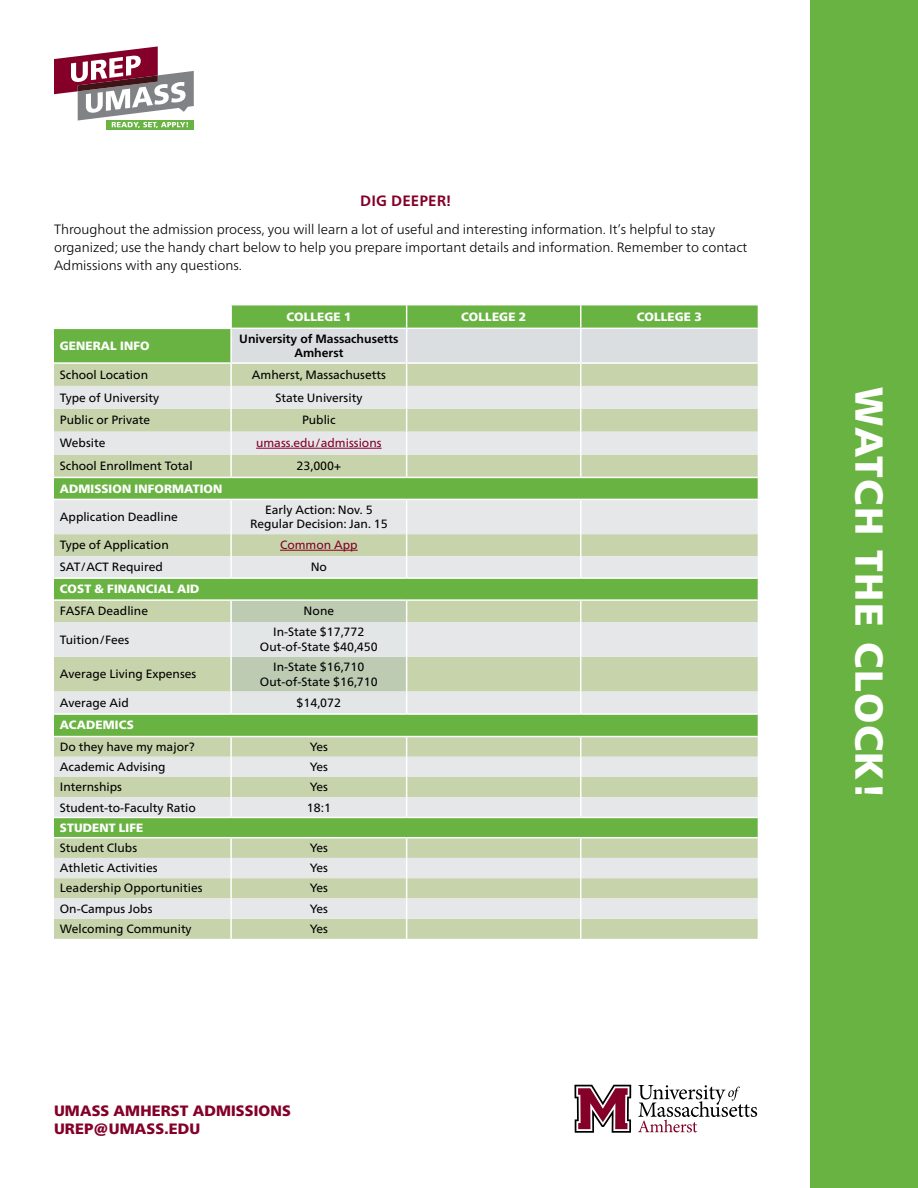
<style>
.page{position:relative;width:918px;height:1188px;background:#fff}
.page>*{position:absolute;margin:0;border:0;box-sizing:border-box;transform-origin:0 0}
.t1{font:900 39px "Frutiger LT Std";letter-spacing:.04em;color:#fff}
.t2{font:900 15px/18px "Frutiger Neue LT Pro";letter-spacing:.01em;color:#840029}
.t3{font:700 15px "Frutiger Neue LT Pro";letter-spacing:.01em;color:#840029}
.t4{font:300 13.5px/18px "Frutiger Neue LT Pro";color:#000}
.t5{font:12px/14.7px "Frutiger Neue LT Pro";color:#000;text-align:center}
.t6{font:900 12px "Frutiger Neue LT Pro";letter-spacing:.01em;color:#fff}
.t7{font:700 12px/14.7px "Frutiger Neue LT Pro";color:#000;text-align:center}
.t8{font:12px "Frutiger Neue LT Pro";color:#840029}
</style>
<div class="page">
<div style="left:54px;top:364px;width:704px;height:575px;background:#c7d4ab"></div>
<svg style="left:54px;top:386px;width:704px;height:533px;background:#c3d6b3"></svg>
<hr style="left:230px;top:364px;width:2px;height:22px;background:#fff">
<hr style="left:230px;top:386px;width:2px;height:23px;background:#fff">
<hr style="left:230px;top:409px;width:2px;height:23px;background:#fff">
<hr style="left:230px;top:432px;width:2px;height:23px;background:#fff">
<hr style="left:230px;top:455px;width:2px;height:22px;background:#fff">
<hr style="left:230px;top:500px;width:2px;height:34px;background:#fff">
<hr style="left:230px;top:534px;width:2px;height:22px;background:#fff">
<hr style="left:230px;top:556px;width:2px;height:21px;background:#fff">
<svg style="left:231px;top:305px;width:527px;height:172px;background:#c7d7b9"></svg>
<hr style="left:406px;top:500px;width:1px;height:34px;background:#fff">
<hr style="left:580px;top:500px;width:1px;height:34px;background:#fff">
<svg style="left:406px;top:534px;width:1px;height:43px"></svg>
<svg style="left:580px;top:534px;width:1px;height:43px"></svg>
<hr style="left:230px;top:601px;width:2px;height:21px;background:#fff">
<svg style="left:580px;top:601px;width:1px;height:21px"></svg>
<hr style="left:230px;top:622px;width:2px;height:35px;background:#fff">
<hr style="left:580px;top:622px;width:1px;height:35px;background:#fff">
<hr style="left:230px;top:657px;width:2px;height:35px;background:#fff">
<hr style="left:580px;top:657px;width:1px;height:35px;background:#fff">
<hr style="left:230px;top:692px;width:2px;height:21px;background:#fff">
<svg style="left:231px;top:601px;width:176px;height:112px;background:#d1d9ce"></svg>
<svg style="left:580px;top:692px;width:1px;height:21px"></svg>
<hr style="left:230px;top:737px;width:2px;height:20px;background:#fff">
<hr style="left:230px;top:757px;width:2px;height:20px;background:#fff">
<hr style="left:230px;top:777px;width:2px;height:20px;background:#fff">
<hr style="left:230px;top:797px;width:2px;height:20px;background:#fff">
<svg style="left:406px;top:737px;width:1px;height:80px"></svg>
<svg style="left:580px;top:737px;width:1px;height:80px"></svg>
<hr style="left:230px;top:838px;width:2px;height:20px;background:#fff">
<hr style="left:230px;top:858px;width:2px;height:20px;background:#fff">
<hr style="left:230px;top:878px;width:2px;height:20px;background:#fff">
<hr style="left:230px;top:898px;width:2px;height:21px;background:#fff">
<hr style="left:230px;top:919px;width:2px;height:20px;background:#fff">
<svg style="left:406px;top:838px;width:1px;height:101px"></svg>
<svg style="left:580px;top:838px;width:1px;height:101px"></svg>
<hr style="left:230px;top:305px;width:2px;height:23px;background:#fff">
<hr style="left:54px;top:817px;width:177px;height:1px;background:#fff">
<hr style="left:231px;top:817px;width:176px;height:1px;background:#fff">
<hr style="left:407px;top:817px;width:174px;height:1px;background:#fff">
<hr style="left:581px;top:817px;width:177px;height:1px;background:#fff">
<hr style="left:54px;top:837px;width:177px;height:1px;background:#fff">
<hr style="left:231px;top:837px;width:176px;height:1px;background:#fff">
<hr style="left:407px;top:837px;width:174px;height:1px;background:#fff">
<hr style="left:581px;top:837px;width:177px;height:1px;background:#fff">
<hr style="left:54px;top:713px;width:177px;height:2px;background:#fff">
<hr style="left:231px;top:713px;width:176px;height:2px;background:#fff">
<hr style="left:407px;top:713px;width:174px;height:2px;background:#fff">
<hr style="left:581px;top:713px;width:177px;height:2px;background:#fff">
<hr style="left:54px;top:736px;width:177px;height:1px;background:#fff">
<hr style="left:231px;top:736px;width:176px;height:1px;background:#fff">
<hr style="left:407px;top:736px;width:174px;height:1px;background:#fff">
<hr style="left:581px;top:736px;width:177px;height:1px;background:#fff">
<hr style="left:54px;top:577px;width:177px;height:2px;background:#fff">
<hr style="left:231px;top:577px;width:176px;height:2px;background:#fff">
<hr style="left:407px;top:577px;width:174px;height:2px;background:#fff">
<hr style="left:581px;top:577px;width:177px;height:2px;background:#fff">
<hr style="left:54px;top:599px;width:177px;height:2px;background:#fff">
<hr style="left:231px;top:599px;width:176px;height:2px;background:#fff">
<hr style="left:407px;top:599px;width:174px;height:2px;background:#fff">
<hr style="left:581px;top:599px;width:177px;height:2px;background:#fff">
<hr style="left:54px;top:477px;width:177px;height:1px;background:#fff">
<hr style="left:231px;top:477px;width:176px;height:1px;background:#fff">
<hr style="left:407px;top:477px;width:174px;height:1px;background:#fff">
<hr style="left:581px;top:477px;width:177px;height:1px;background:#fff">
<hr style="left:54px;top:499px;width:177px;height:1px;background:#fff">
<hr style="left:231px;top:499px;width:176px;height:1px;background:#fff">
<hr style="left:407px;top:499px;width:174px;height:1px;background:#fff">
<hr style="left:581px;top:499px;width:177px;height:1px;background:#fff">
<hr style="left:230px;top:328px;width:177px;height:1px;background:#fff">
<hr style="left:407px;top:328px;width:174px;height:1px;background:#fff">
<hr style="left:581px;top:328px;width:177px;height:1px;background:#fff">
<hr style="left:231px;top:362px;width:176px;height:2px;background:#fff">
<hr style="left:407px;top:362px;width:174px;height:2px;background:#fff">
<hr style="left:581px;top:362px;width:177px;height:2px;background:#fff">
<hr style="left:256px;top:448px;width:126px;height:1px;background:#840029">
<hr style="left:280px;top:550px;width:78px;height:1px;background:#840029">
<div style="left:810px;top:0;width:108px;height:1188px;background:#69b342"></div>
<svg style="left:638px;top:1085px;width:119px;height:47px"></svg>
<svg style="left:574px;top:1085px;width:57px;height:48px"></svg>
<div style="left:106px;top:120px;width:88px;height:9px;background:#69b342"></div>
<svg style="left:54px;top:46px;width:140px;height:82px"></svg>
<p class="t3" style="left:360px;top:192px;width:93px">DIG DEEPER!</p>
<p class="t4" style="left:54px;top:220px;width:695px">Throughout the admission process, you will learn a lot of useful and interesting information. It’s helpful to stay organized; use the handy chart below to help you prepare important details and information. Remember to contact<br>Admissions with any questions.</p>
<p class="t6" style="left:286px;top:310px;width:67px">COLLEGE 1</p>
<p class="t6" style="left:461px;top:310px;width:67px">COLLEGE 2</p>
<p class="t6" style="left:637px;top:310px;width:67px">COLLEGE 3</p>
<p class="t6" style="left:60px;top:338px;width:91px">GENERAL INFO</p>
<p class="t7" style="left:239px;top:331px;width:161px">University of Massachusetts<br>Amherst</p>
<p class="t5" style="left:60px;top:367px;width:90px">School Location</p>
<p class="t5" style="left:252px;top:367px;width:135px">Amherst, Massachusetts</p>
<p class="t5" style="left:60px;top:390px;width:101px">Type of University</p>
<p class="t5" style="left:275px;top:390px;width:89px">State University</p>
<p class="t5" style="left:60px;top:413px;width:92px">Public or Private</p>
<p class="t5" style="left:302px;top:413px;width:35px">Public</p>
<p class="t5" style="left:60px;top:436px;width:47px">Website</p>
<p class="t8" style="left:256px;top:436px;width:127px">umass.edu/admissions</p>
<p class="t5" style="left:60px;top:458px;width:134px">School Enrollment Total</p>
<p class="t5" style="left:297px;top:458px;width:46px">23,000+</p>
<p class="t6" style="left:60px;top:481px;width:164px">ADMISSION INFORMATION</p>
<p class="t5" style="left:60px;top:509px;width:120px">Application Deadline</p>
<p class="t5" style="left:250px;top:502px;width:139px">Early Action: Nov. 5<br>Regular Decision: Jan. 15</p>
<p class="t5" style="left:60px;top:538px;width:110px">Type of Application</p>
<p class="t8" style="left:280px;top:538px;width:79px">Common App</p>
<p class="t5" style="left:60px;top:560px;width:104px">SAT/ACT Required</p>
<p class="t5" style="left:311px;top:560px;width:18px">No</p>
<p class="t6" style="left:60px;top:582px;width:141px">COST &amp; FINANCIAL AID</p>
<p class="t5" style="left:60px;top:604px;width:90px">FASFA Deadline</p>
<p class="t5" style="left:304px;top:604px;width:32px">None</p>
<p class="t5" style="left:60px;top:632px;width:71px">Tuition/Fees</p>
<p class="t5" style="left:260px;top:625px;width:119px">In-State $17,772<br>Out-of-State $40,450</p>
<p class="t5" style="left:60px;top:667px;width:138px">Average Living Expenses</p>
<p class="t5" style="left:260px;top:659px;width:119px">In-State $16,710<br>Out-of-State $16,710</p>
<p class="t5" style="left:60px;top:695px;width:70px">Average Aid</p>
<p class="t5" style="left:297px;top:695px;width:46px">$14,072</p>
<p class="t6" style="left:60px;top:718px;width:75px">ACADEMICS</p>
<p class="t5" style="left:60px;top:739px;width:136px">Do they have my major?</p>
<p class="t5" style="left:310px;top:739px;width:20px">Yes</p>
<p class="t5" style="left:60px;top:759px;width:107px">Academic Advising</p>
<p class="t5" style="left:310px;top:759px;width:20px">Yes</p>
<p class="t5" style="left:60px;top:780px;width:64px">Internships</p>
<p class="t5" style="left:310px;top:780px;width:20px">Yes</p>
<p class="t5" style="left:60px;top:800px;width:138px">Student-to-Faculty Ratio</p>
<p class="t5" style="left:307px;top:800px;width:26px">18:1</p>
<p class="t6" style="left:60px;top:820px;width:85px">STUDENT LIFE</p>
<p class="t5" style="left:60px;top:840px;width:79px">Student Clubs</p>
<p class="t5" style="left:310px;top:840px;width:20px">Yes</p>
<p class="t5" style="left:60px;top:861px;width:99px">Athletic Activities</p>
<p class="t5" style="left:310px;top:861px;width:20px">Yes</p>
<p class="t5" style="left:60px;top:881px;width:144px">Leadership Opportunities</p>
<p class="t5" style="left:310px;top:881px;width:20px">Yes</p>
<p class="t5" style="left:60px;top:901px;width:94px">On-Campus Jobs</p>
<p class="t5" style="left:310px;top:901px;width:20px">Yes</p>
<p class="t5" style="left:60px;top:921px;width:133px">Welcoming Community</p>
<p class="t5" style="left:310px;top:921px;width:20px">Yes</p>
<p class="t2" style="left:54px;top:1102px;width:238px">UMASS AMHERST ADMISSIONS<br>UREP@UMASS.EDU</p>
<h1 class="t1" style="left:893px;top:387px;width:414px;rotate:90deg">WATCH THE CLOCK!</h1>
</div>
